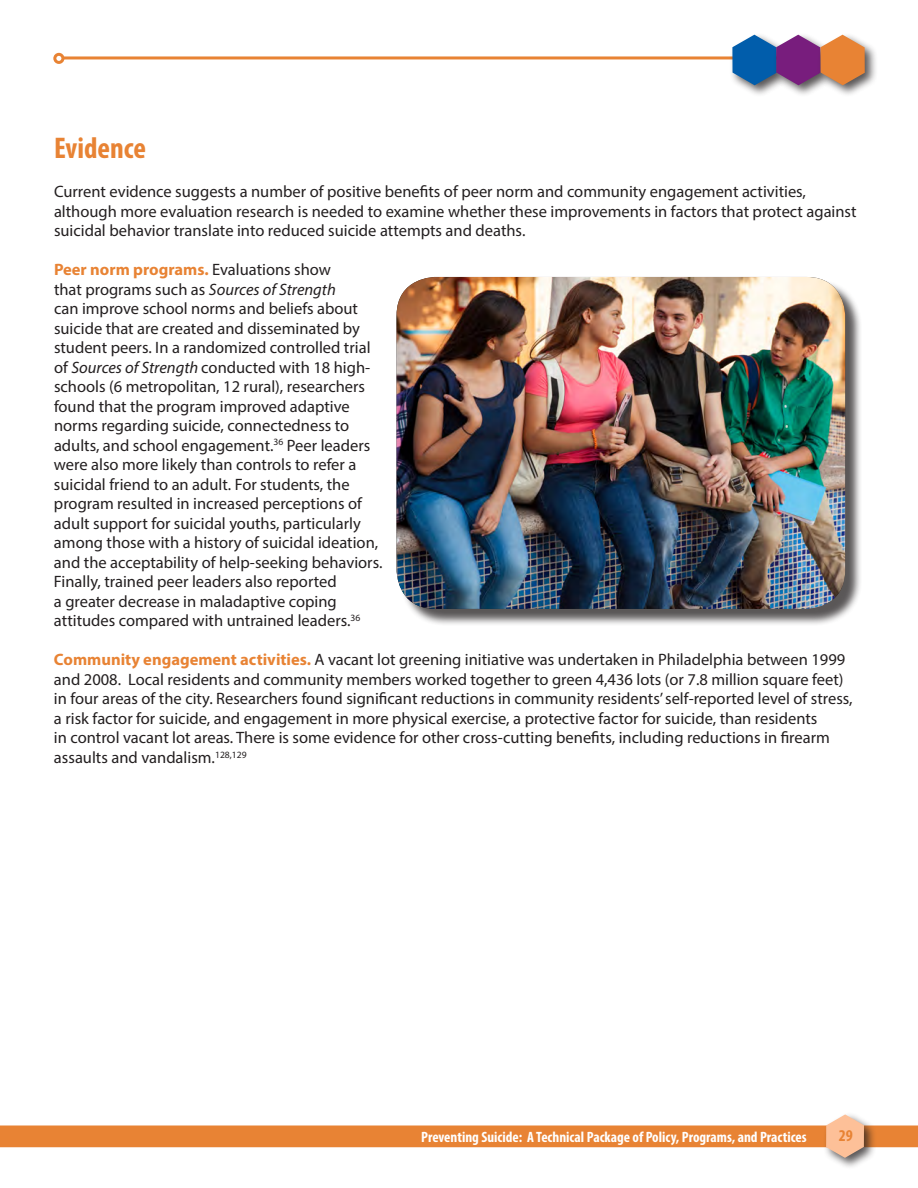
<style>
.page{position:relative;width:918px;height:1188px;background:#fff}
.page>*{position:absolute;margin:0;border:0;box-sizing:border-box;transform-origin:0 0}
.Headings{font:700 condensed 30px "Myriad Pro";color:#e88334}
.t1{font:16.5px/19.5px "Myriad Pro";color:#231f20}
.t2{font:700 condensed 16.5px "Myriad Pro";color:#e88334}
.t3{font:700 condensed 15px "Myriad Pro";color:#fff}
.s1{font-weight:700;color:#e88334}
.s2{font-style:italic}
</style>
<div class="page">
<div style="left:11px;top:1126px;width:907px;height:21px;background:#e88334"></div>
<hr style="left:55px;top:56px;width:757px;height:3px;background:#e88334">
<div style="left:729px;top:32px;width:60px;height:66px;background:#231f20;opacity:.75"></div>
<div style="left:773px;top:32px;width:60px;height:66px;background:#231f20;opacity:.75"></div>
<div style="left:817px;top:32px;width:60px;height:66px;background:#231f20;opacity:.75"></div>
<svg style="left:732px;top:35px;width:133px;height:50px;background:#8a7088"></svg>
<div style="left:55px;top:54px;width:8px;height:8px;background:#fff;border-radius:50%"></div>
<div style="left:53px;top:53px;width:11px;height:11px;border:3px solid #e88334;border-radius:50%"></div>
<div style="left:823px;top:1112px;width:54px;height:58px;background:#231f20;opacity:.75"></div>
<svg style="left:826px;top:1114px;width:38px;height:44px;background:#f0c3a5"></svg>
<img style="left:0;top:390px;width:1px;height:798px">
<div style="left:399px;top:279px;width:464px;height:347px;background:#231f20;opacity:.75"></div>
<img style="left:397px;top:277px;width:448px;height:332px">
<p class="Headings" style="left:54px;top:129px;width:94px">Evidence</p>
<p class="t1" style="left:54px;top:182px;width:804px">Current evidence suggests a number of positive benefits of peer norm and community engagement activities, although more evaluation research is needed to examine whether these improvements in factors that protect against suicidal behavior translate into reduced suicide attempts and deaths.</p>
<p class="t1" style="left:54px;top:260px;width:330px"><span class="s1">Peer norm programs.</span> Evaluations show<br>that programs such as <span class="s2">Sources of Strength<br></span>can improve school norms and beliefs about suicide that are created and disseminated by student peers. In a randomized controlled trial of <span class="s2">Sources of Strength</span> conducted with 18 high&shy;schools (6 metropolitan, 12 rural), researchers found that the program improved adaptive norms regarding suicide, connectedness to adults, and school engagement.<sup>36</sup> Peer leaders were also more likely than controls to refer a suicidal friend to an adult. For students, the program resulted in increased perceptions of adult support for suicidal youths, particularly among those with a history of suicidal ideation, and the acceptability of help-seeking behaviors.<br>Finally, trained peer leaders also reported<br>a greater decrease in maladaptive coping attitudes compared with untrained leaders.<sup>36</sup></p>
<p class="t1" style="left:54px;top:650px;width:800px"><span class="s1">Community engagement activities.</span> A vacant lot greening initiative was undertaken in Philadelphia between 1999 and 2008. Local residents and community members worked together to green 4,436 lots (or 7.8 million square feet) in four areas of the city. Researchers found significant reductions in community residents’ self-reported level of stress, a risk factor for suicide, and engagement in more physical exercise, a protective factor for suicide, than residents<br>in control vacant lot areas. There is some evidence for other cross-cutting benefits, including reductions in firearm assaults and vandalism.<sup>128,129</sup></p>
<p class="t3" style="left:421px;top:1127px;width:387px">Preventing Suicide: A Technical Package of Policy, Programs, and Practices</p>
<p class="t2" style="left:839px;top:1126px;width:16px">29</p>
</div>
